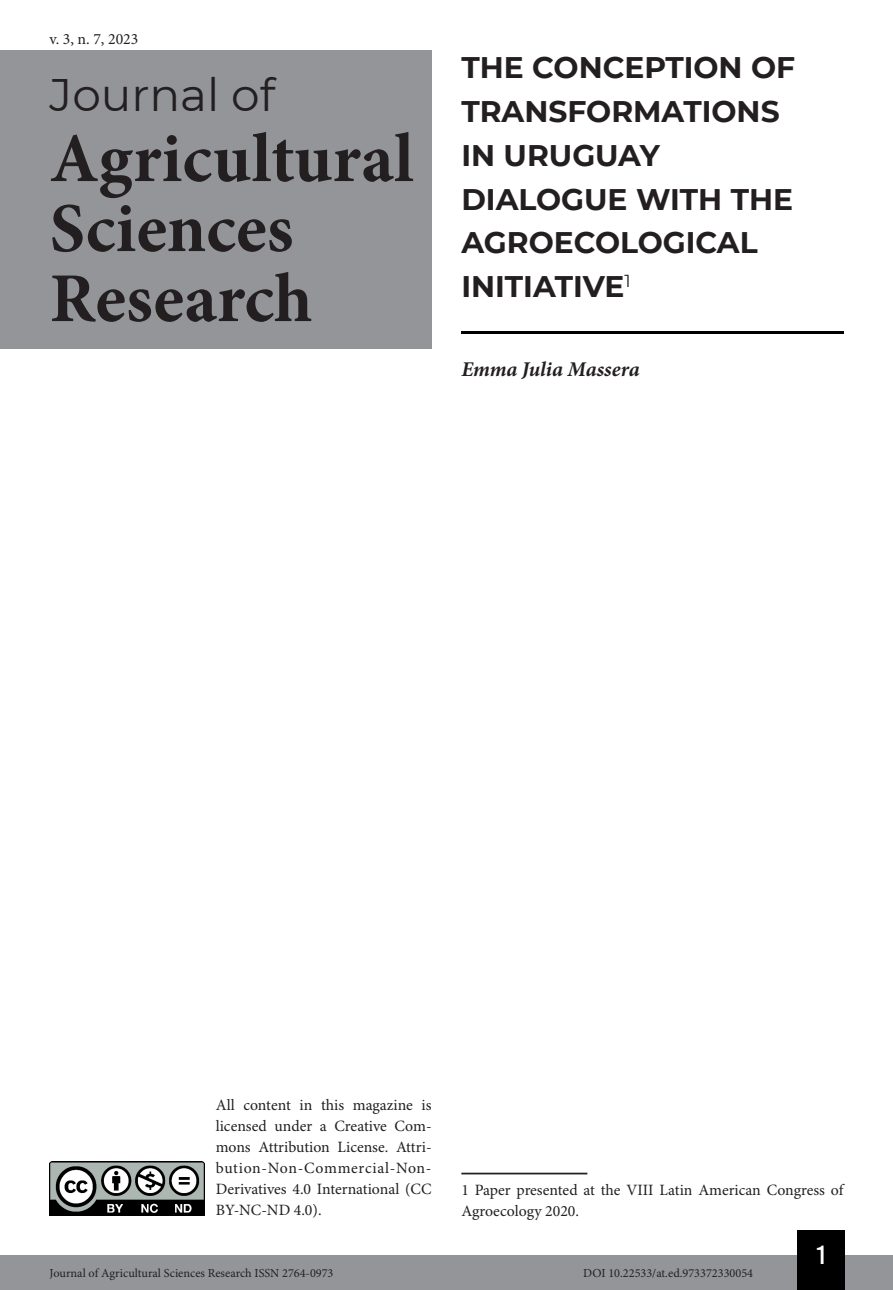
<style>
.page{position:relative;width:893px;height:1290px;background:#fff}
.page>*{position:absolute;margin:0;border:0;box-sizing:border-box;transform-origin:0 0}
.t1{font:700 70px/70px "Minion Pro";color:#231f20}
.t2{font:45.5px "Montserrat";color:#231f20}
.t3{font:700 29.75px/43.8px "Montserrat";color:#231f20}
.t4{font:26.25px "Bebas Kai";color:#fff}
.t5{font:italic 700 21px "Minion Pro";letter-spacing:-.005em;color:#231f20}
.t6{font:15.75px/21px "Minion Pro";color:#231f20;text-align:justify}
.t7{font:12.25px "Minion Pro";color:#231f20}
</style>
<div class="page">
<div style="left:0;top:1255px;width:893px;height:35px;background:#939598"></div>
<div style="left:797px;top:1230px;width:48px;height:60px;background:#000"></div>
<img style="left:50px;top:1161px;width:154px;height:54px">
<div style="left:0;top:50px;width:432px;height:298px;background:#939598"></div>
<hr style="left:461px;top:331px;width:382px;height:2px;background:#000">
<hr style="left:461px;top:1172px;width:126px;height:2px;background:#231f20">
<p class="t6" style="left:50px;top:29px;width:90px">v. 3, n. 7, 2023</p>
<h2 class="t2" style="left:50px;top:64px;width:227px">Journal of</h2>
<h1 class="t1" style="left:50px;top:123px;width:366px">Agricultural<br>Sciences<br>Research</h1>
<h3 class="t3" style="left:461px;top:44px;width:335px">THE CONCEPTION OF<br>TRANSFORMATIONS<br>IN URUGUAY<br>DIALOGUE WITH THE<br>AGROECOLOGICAL<br>INITIATIVE<sup>1</sup></h3>
<h3 class="t5" style="left:461px;top:354px;width:180px">Emma Julia Massera</h3>
<p class="t6" style="left:216px;top:1095px;width:217px">All content in this magazine is licensed under a Creative Com&shy;mons Attribution License. Attri&shy;bution-Non-Commercial-Non-Derivatives 4.0 International (CC BY-NC-ND 4.0).</p>
<p class="t6" style="left:461px;top:1179px;width:383px">1 Paper presented at the VIII Latin American Congress of<br>Agroecology 2020.</p>
<h3 class="t4" style="left:817px;top:1241px;width:10px">1</h3>
<p class="t7" style="left:50px;top:1266px;width:285px">Journal of Agricultural Sciences Research ISSN 2764-0973</p>
<p class="t7" style="left:583px;top:1266px;width:171px">DOI 10.22533/at.ed.973372330054</p>
</div>
